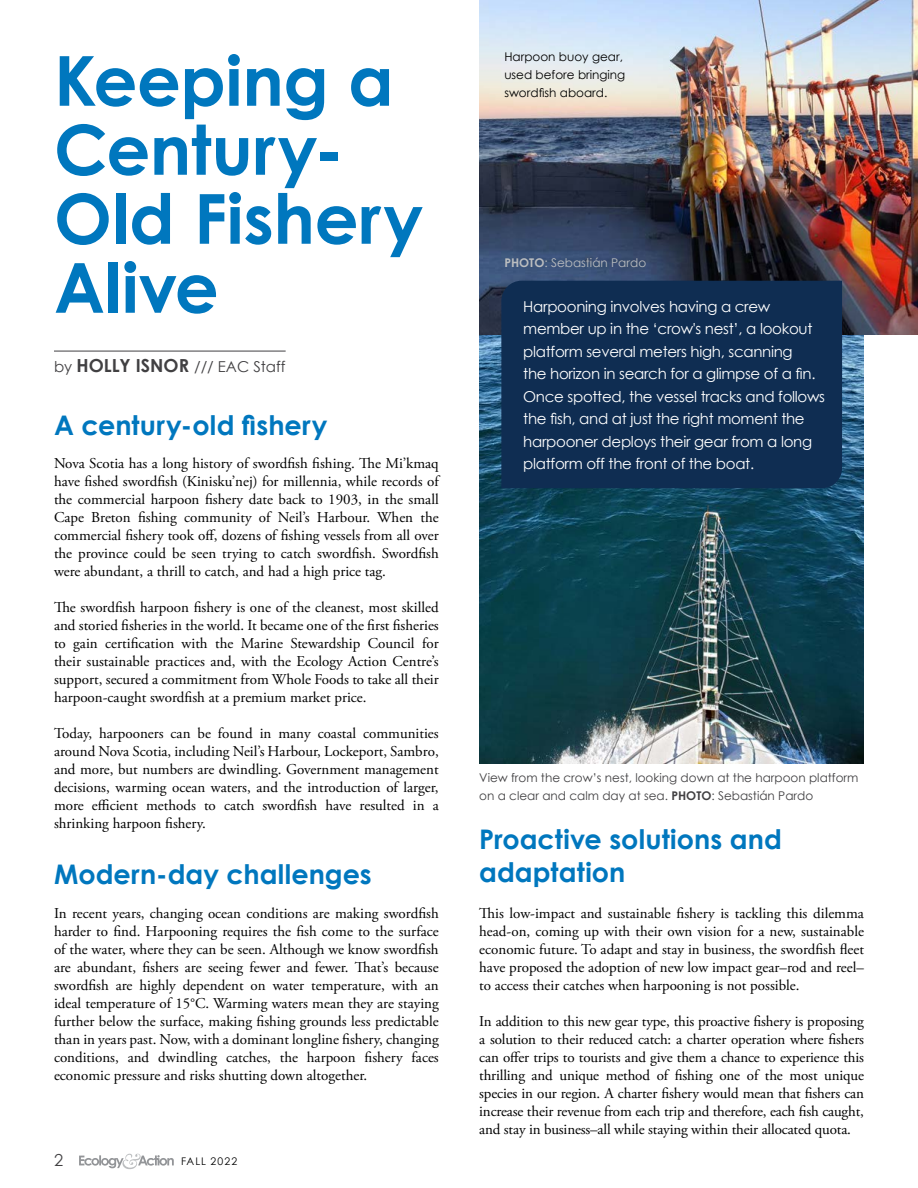
<style>
.page{position:relative;width:918px;height:1188px;background:#fff}
.page>*{position:absolute;margin:0;border:0;box-sizing:border-box;transform-origin:0 0}
.t1{font:700 69px/69px "Century Gothic";letter-spacing:-.005em;color:#0077be}
.t2{font:700 27px/33px "Century Gothic";letter-spacing:.005em;color:#0077be}
.t3{font:16.5px "Century Gothic";color:#414042}
.t4{font:15px/18px "Adobe Garamond Pro";color:#000;text-align:justify}
.t5{font:15px/22.5px "Century Gothic";letter-spacing:-.02em;color:#fff}
.t6{font:15px "Century Gothic";color:#414042}
.t7{font:12px/18px "Century Gothic";color:#414042}
.t8{font:12px/18px "Century Gothic";color:#000}
.t9{font:12px "Century Gothic";color:#bcbec0}
.t10{font:10.5px "Century Gothic";letter-spacing:.1em;color:#000}
.s1{font-weight:700;font-size:18px}
.s2{font-weight:700}
</style>
<div class="page">
<img style="left:479px;top:335px;width:385px;height:429px">
<img style="left:479px;top:0;width:439px;height:335px">
<svg style="left:79px;top:1154px;width:95px;height:15px"></svg>
<hr style="left:54px;top:351px;width:232px;height:1px;background:#414042">
<div style="left:501px;top:281px;width:341px;height:207px;background:#0f2d52"></div>
<h1 class="t1" style="left:54px;top:45px;width:371px">Keeping a<br>Century-<br>Old Fishery<br>Alive</h1>
<p class="t6" style="left:54px;top:356px;width:233px">by <span class="s1">HOLLY ISNOR</span> /// EAC Staff</p>
<h2 class="t2" style="left:54px;top:408px;width:275px">A century-old fishery</h2>
<p class="t4" style="left:54px;top:455px;width:386px">Nova Scotia has a long history of swordfish fishing. The Mi’kmaq have fished swordfish (Kinisku’nej) for millennia, while records of the commercial harpoon fishery date back to 1903, in the small Cape Breton fishing community of Neil’s Harbour. When the commercial fishery took off, dozens of fishing vessels from all over the province could be seen trying to catch swordfish. Swordfish were abundant, a thrill to catch, and had a high price tag.</p>
<p class="t4" style="left:54px;top:599px;width:386px">The swordfish harpoon fishery is one of the cleanest, most skilled and storied fisheries in the world. It became one of the first fisheries to gain certification with the Marine Stewardship Council for their sustainable practices and, with the Ecology Action Centre’s support, secured a commitment from Whole Foods to take all their harpoon-caught swordfish at a premium market price.</p>
<p class="t4" style="left:54px;top:725px;width:386px">Today, harpooners can be found in many coastal communities around Nova Scotia, including Neil’s Harbour, Lockeport, Sambro, and more, but numbers are dwindling. Government management decisions, warming ocean waters, and the introduction of larger, more efficient methods to catch swordfish have resulted in a shrinking harpoon fishery.</p>
<h2 class="t2" style="left:54px;top:857px;width:319px">Modern-day challenges</h2>
<p class="t4" style="left:54px;top:905px;width:386px">In recent years, changing ocean conditions are making swordfish harder to find. Harpooning requires the fish come to the surface of the water, where they can be seen. Although we know swordfish are abundant, fishers are seeing fewer and fewer. That’s because swordfish are highly dependent on water temperature, with an ideal temperature of 15°C. Warming waters mean they are staying further below the surface, making fishing grounds less predictable than in years past. Now, with a dominant longline fishery, changing conditions, and dwindling catches, the harpoon fishery faces economic pressure and risks shutting down altogether.</p>
<p class="t3" style="left:54px;top:1149px;width:11px">2</p>
<p class="t10" style="left:181px;top:1154px;width:58px">FALL 2022</p>
<p class="t8" style="left:504px;top:47px;width:123px">Harpoon buoy gear, used before bringing swordfish aboard.</p>
<p class="t9" style="left:504px;top:255px;width:143px"><span class="s2">PHOTO</span>: Sebastián Pardo</p>
<p class="t5" style="left:523px;top:295px;width:303px">Harpooning involves having a crew member up in the ‘crow's nest’, a lookout platform several meters high, scanning<br>the horizon in search for a glimpse of a fin.<br>Once spotted, the vessel tracks and follows the fish, and at just the right moment the harpooner deploys their gear from a long platform off the front of the boat.</p>
<p class="t7" style="left:479px;top:768px;width:381px">View from the crow’s nest, looking down at the harpoon platform on a clear and calm day at sea. <span class="s2">PHOTO</span>: Sebastián Pardo</p>
<h2 class="t2" style="left:479px;top:822px;width:304px">Proactive solutions and adaptation</h2>
<p class="t4" style="left:479px;top:905px;width:386px">This low-impact and sustainable fishery is tackling this dilemma head-on, coming up with their own vision for a new, sustainable economic future. To adapt and stay in business, the swordfish fleet have proposed the adoption of new low impact gear–rod and reel– to access their catches when harpooning is not possible.</p>
<p class="t4" style="left:479px;top:1013px;width:386px">In addition to this new gear type, this proactive fishery is proposing a solution to their reduced catch: a charter operation where fishers can offer trips to tourists and give them a chance to experience this thrilling and unique method of fishing one of the most unique species in our region. A charter fishery would mean that fishers can increase their revenue from each trip and therefore, each fish caught, and stay in business–all while staying within their allocated quota.</p>
</div>
